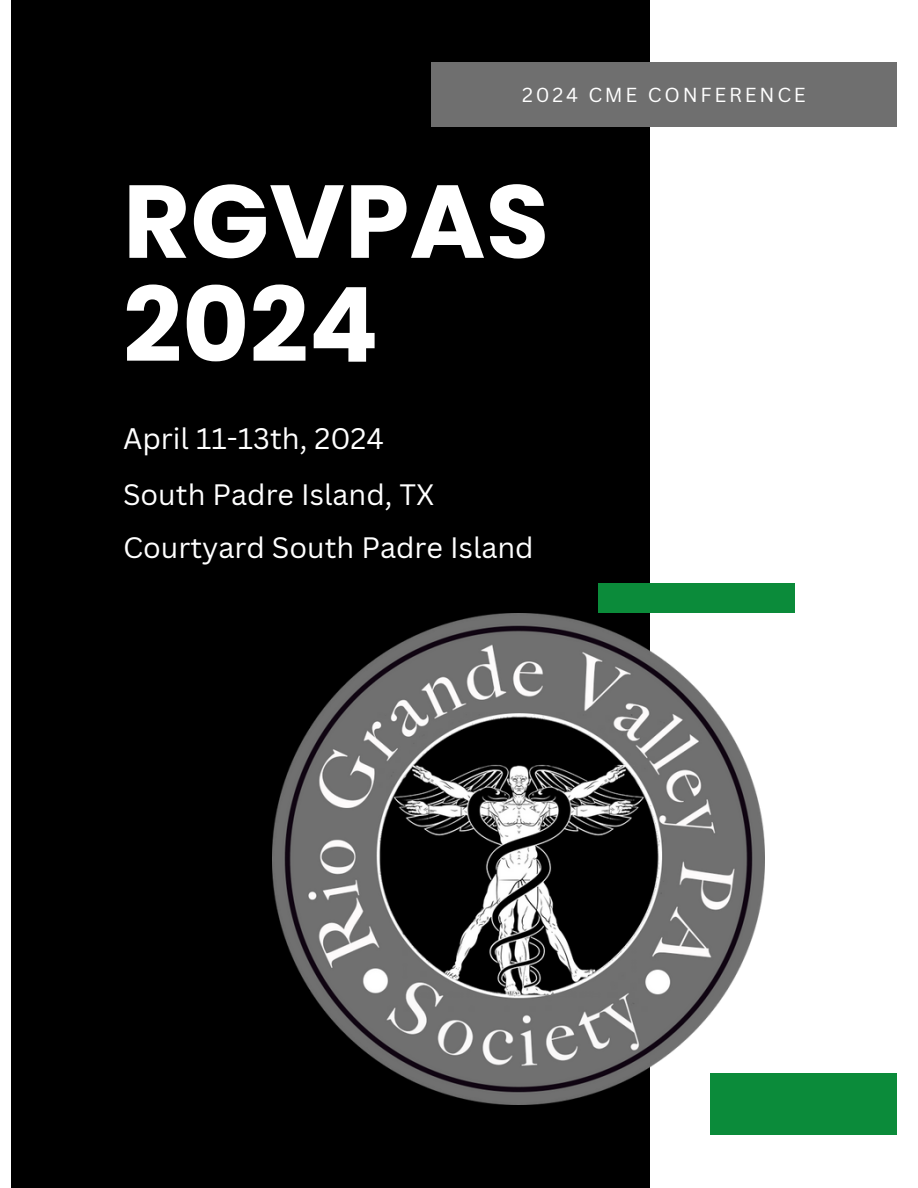
<style>
.page{position:relative;width:918px;height:1188px;background:#fff}
.page>*{position:absolute;margin:0;border:0;box-sizing:border-box;transform-origin:0 0}
.t1{font:700 103.5px/103.8px "Poppins";color:#fff}
.t2{font:28.95px "Canva Sans";color:#fff}
.t3{font:28.8px "Canva Sans";color:#fff}
.t4{font:19.8px "Canva Sans";letter-spacing:.14em;color:#fff}
</style>
<div class="page">
<div style="left:11px;top:0;width:639px;height:1188px;background:#000"></div>
<div style="left:431px;top:63px;width:466px;height:64px;background:#6f6f6f"></div>
<div style="left:710px;top:1073px;width:187px;height:62px;background:#0b8b3a"></div>
<div style="left:599px;top:584px;width:196px;height:29px;background:#0b8b3a"></div>
<img style="left:273px;top:613px;width:491px;height:492px">
<p class="t4" style="left:522px;top:81px;width:285px">2024 CME CONFERENCE</p>
<p class="t1" style="left:123px;top:170px;width:428px">RGVPAS<br>2024</p>
<p class="t2" style="left:123px;top:419px;width:262px">April 11-13th, 2024</p>
<p class="t3" style="left:123px;top:474px;width:313px">South Padre Island, TX</p>
<p class="t3" style="left:123px;top:527px;width:412px">Courtyard South Padre Island</p>
</div>
